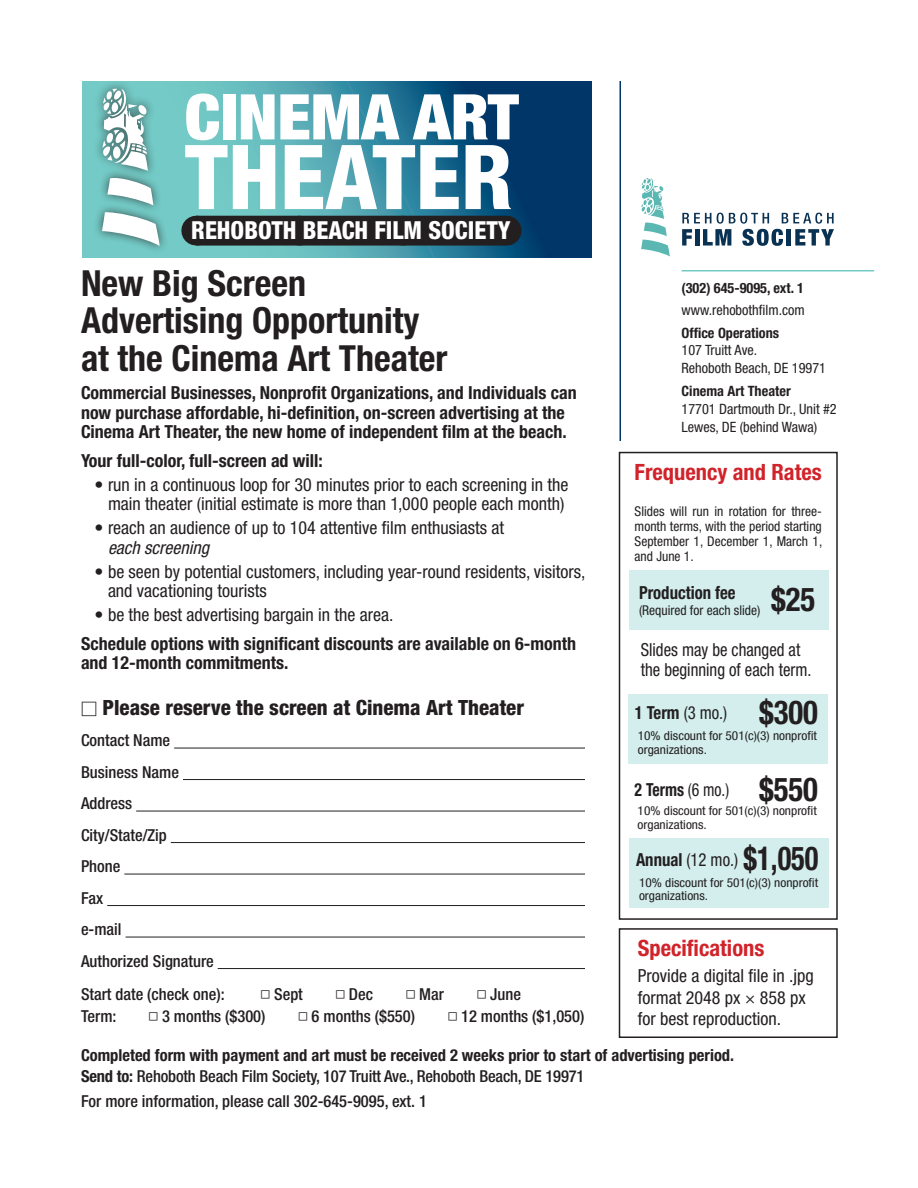
<style>
.page{position:relative;width:918px;height:1188px;background:#fff}
.page>*{position:absolute;margin:0;border:0;box-sizing:border-box;transform-origin:0 0}
.t1{font:800 condensed 89.55px "Helvetica Neue LT Std";color:#fff}
.t2{font:900 condensed 63px "Helvetica Neue LT Std";color:#fff;scale:1.06 1}
.t3{font:700 condensed 36px/37.5px "Helvetica Neue LT Std";color:#231f20}
.t4{font:700 condensed 33px "Helvetica Neue LT Std";color:#231f20;scale:.93 1}
.t5{font:800 condensed 24.9px "Helvetica Neue LT Std";color:#fff;scale:.96 1}
.t6{font:700 condensed 22.5px "Helvetica Neue LT Std";color:#d1232a}
.t7{font:800 condensed 21px "Helvetica Neue LT Std";color:#231f20}
.t8{font:condensed 18px/19.5px "Helvetica Neue LT Std";color:#231f20}
.t9{font:700 condensed 18px/19.5px "Helvetica Neue LT Std";color:#231f20}
.t10{font:condensed 18px/19.5px "Helvetica Neue LT Std";color:#231f20;scale:.93 1}
.t11{font:700 condensed 18px "Helvetica Neue LT Std";color:#231f20;scale:.88 1}
.t12{font:italic condensed 18px "Helvetica Neue LT Std";color:#231f20}
.t13{font:700 condensed 18px "Helvetica Neue LT Std";color:#231f20;scale:.93 1}
.t14{font:500 condensed 16.5px/31.5px "Helvetica Neue LT Std";color:#231f20}
.t15{font:700 condensed 16.5px/21px "Helvetica Neue LT Std";color:#231f20}
.t16{font:condensed 14.25px/18px "Helvetica Neue LT Std";color:#231f20}
.t17{font:700 condensed 14.25px "Helvetica Neue LT Std";color:#231f20}
.t18{font:condensed 13.5px/15px "Helvetica Neue LT Std";color:#231f20;text-align:justify}
.t19{font:condensed 12.3px/13.5px "Helvetica Neue LT Std";color:#231f20;scale:1.08 1}
.s1{font-family:"Universal Std Newswith Comm Pi";font-weight:400;font-stretch:normal;font-size:18px}
.s2{font-family:"Universal Std Newswith Comm Pi";font-weight:400;font-stretch:normal}
.s3{font-weight:700}
.s4{font-weight:700;font-size:33px}
.s5{font-weight:400}
.s6{font-size:33px}
.s7{font-weight:500}
</style>
<div class="page">
<div style="left:619px;top:452px;width:219px;height:468px;border:2px solid #231f20"></div>
<div style="left:619px;top:928px;width:219px;height:110px;border:2px solid #231f20"></div>
<svg style="left:83px;top:81px;width:508px;height:176px;background:#38859b"></svg>
<svg style="left:682px;top:213px;width:152px;height:33px"></svg>
<svg style="left:641px;top:178px;width:29px;height:78px"></svg>
<hr style="left:620px;top:81px;width:1px;height:360px;background:#003667">
<hr style="left:174px;top:748px;width:411px;height:1px;background:#231f20">
<hr style="left:183px;top:779px;width:402px;height:1px;background:#231f20">
<hr style="left:136px;top:811px;width:449px;height:1px;background:#231f20">
<hr style="left:171px;top:842px;width:414px;height:1px;background:#231f20">
<hr style="left:124px;top:874px;width:461px;height:1px;background:#231f20">
<hr style="left:107px;top:905px;width:478px;height:1px;background:#231f20">
<hr style="left:126px;top:937px;width:459px;height:1px;background:#231f20">
<hr style="left:218px;top:968px;width:367px;height:1px;background:#231f20">
<hr style="left:682px;top:270px;width:192px;height:2px;background:#73cac7">
<div style="left:629px;top:571px;width:200px;height:59px;background:#d3eeed"></div>
<div style="left:628px;top:694px;width:200px;height:70px;background:#d3eeed"></div>
<div style="left:630px;top:838px;width:199px;height:70px;background:#d3eeed"></div>
<div style="left:93px;top:79px;width:76px;height:175px;background:#231f20;opacity:.75"></div>
<svg style="left:102px;top:212px;width:58px;height:34px"></svg>
<svg style="left:101px;top:88px;width:52px;height:117px"></svg>
<div style="left:196px;top:216px;width:310px;height:30px;background:#231f20"></div>
<svg style="left:299px;top:245px;width:155px;height:1px"></svg>
<hr style="left:506px;top:216px;width:1px;height:30px;background:#231f20">
<h2 class="t2" style="left:185px;top:78px;width:317px">CINEMA ART</h2>
<h1 class="t1" style="left:185px;top:122px;width:330px">Theater</h1>
<h3 class="t5" style="left:191px;top:215px;width:334px">Rehoboth Beach Film society</h3>
<h3 class="t3" style="left:81px;top:264px;width:368px">New Big Screen<br>Advertising Opportunity at the Cinema Art Theater</h3>
<p class="t9" style="left:81px;top:383px;width:497px">Commercial Businesses, Nonprofit Organizations, and Individuals can now purchase affordable, hi-definition, on-screen advertising at the<br>Cinema Art Theater, the new home of independent film at the beach.</p>
<p class="t9" style="left:81px;top:450px;width:243px">Your full-color, full-screen ad will:</p>
<p class="t8" style="left:94px;top:474px;width:476px;text-align:center">• run in a continuous loop for 30 minutes prior to each screening in the main theater (initial estimate is more than 1,000 people each month)</p>
<p class="t8" style="left:94px;top:518px;width:411px">• reach an audience of up to 104 attentive film enthusiasts at</p>
<p class="t12" style="left:108px;top:537px;width:103px">each screening</p>
<p class="t8" style="left:108px;top:561px;width:479px;text-indent:-14px">• be seen by potential customers, including year-round residents, visitors, and vacationing tourists</p>
<p class="t8" style="left:94px;top:605px;width:300px">• be the best advertising bargain in the area.</p>
<p class="t9" style="left:81px;top:633px;width:497px">Schedule options with significant discounts are available on 6-month and 12-month commitments.</p>
<p class="t7" style="left:81px;top:694px;width:445px"><span class="s1">□</span> Please reserve the screen at Cinema Art Theater</p>
<p class="t14" style="left:81px;top:725px;width:134px">Contact Name<br>Business Name<br>Address<br>City/State/Zip<br>Phone<br>Fax<br>e-mail<br>Authorized Signature</p>
<p class="t14" style="left:81px;top:978px;width:145px">Start date (check one):</p>
<p class="t14" style="left:261px;top:978px;width:43px"><span class="s2">◽</span> Sept</p>
<p class="t14" style="left:336px;top:978px;width:39px"><span class="s2">◽</span> Dec</p>
<p class="t14" style="left:406px;top:978px;width:39px"><span class="s2">◽</span> Mar</p>
<p class="t14" style="left:477px;top:978px;width:45px"><span class="s2">◽</span> June</p>
<p class="t14" style="left:81px;top:1001px;width:37px">Term:</p>
<p class="t14" style="left:149px;top:1001px;width:118px"><span class="s2">◽</span> 3 months ($300)</p>
<p class="t14" style="left:299px;top:1001px;width:118px"><span class="s2">◽</span> 6 months ($550)</p>
<p class="t14" style="left:448px;top:1001px;width:138px"><span class="s2">◽</span> 12 months ($1,050)</p>
<p class="t17" style="left:682px;top:279px;width:124px">(302) 645-9095, ext. 1</p>
<p class="t16" style="left:682px;top:301px;width:125px">www.rehobothfilm.com</p>
<p class="t17" style="left:682px;top:324px;width:99px">Office Operations</p>
<p class="t16" style="left:682px;top:341px;width:146px">107 Truitt Ave.<br>Rehoboth Beach, DE 19971</p>
<p class="t17" style="left:682px;top:382px;width:111px">Cinema Art Theater</p>
<p class="t16" style="left:682px;top:400px;width:157px">17701 Dartmouth Dr., Unit #2<br>Lewes, DE (behind Wawa)</p>
<p class="t6" style="left:635px;top:458px;width:189px">Frequency and Rates</p>
<p class="t18" style="left:635px;top:504px;width:189px">Slides will run in rotation for three&shy;month terms, with the period starting September 1, December 1, March 1, and June 1.</p>
<p class="t13" style="left:639px;top:581px;width:105px">Production fee</p>
<p class="t18" style="left:639px;top:603px;width:123px">(Required for each slide)</p>
<h3 class="t4" style="left:771px;top:579px;width:49px">$25</h3>
<p class="t10" style="left:641px;top:640px;width:185px">Slides may be changed at the beginning of each term.</p>
<p class="t10" style="left:635px;top:703px;width:198px"><span class="s3">1 Term</span> (3 mo.) <span class="s4">$300</span></p>
<p class="t19" style="left:638px;top:729px;width:167px">10% discount for 501(c)(3) nonprofit organizations.</p>
<p class="t11" style="left:635px;top:779px;width:210px">2 Terms <span class="s5">(6 mo.)</span> <span class="s6">$550</span></p>
<p class="t19" style="left:638px;top:804px;width:167px">10% discount for 501(c)(3) nonprofit organizations.</p>
<p class="t10" style="left:636px;top:850px;width:198px"><span class="s3">Annual</span> (12 mo.) <span class="s4">$1,050</span></p>
<p class="t19" style="left:639px;top:875px;width:167px">10% discount for 501(c)(3) nonprofit organizations.</p>
<p class="t6" style="left:638px;top:934px;width:128px">Specifications</p>
<p class="t8" style="left:638px;top:965px;width:177px;line-height:21.6px">Provide a digital file in .jpg format 2048 px × 858 px for best reproduction.</p>
<p class="t15" style="left:81px;top:1044px;width:655px">Completed form with payment and art must be received 2 weeks prior to start of advertising period.<br>Send to: <span class="s7">Rehoboth Beach Film Society, 107 Truitt Ave., Rehoboth Beach, DE 19971</span></p>
<p class="t14" style="left:81px;top:1085px;width:348px">For more information, please call 302-645-9095, ext. 1</p>
</div>
